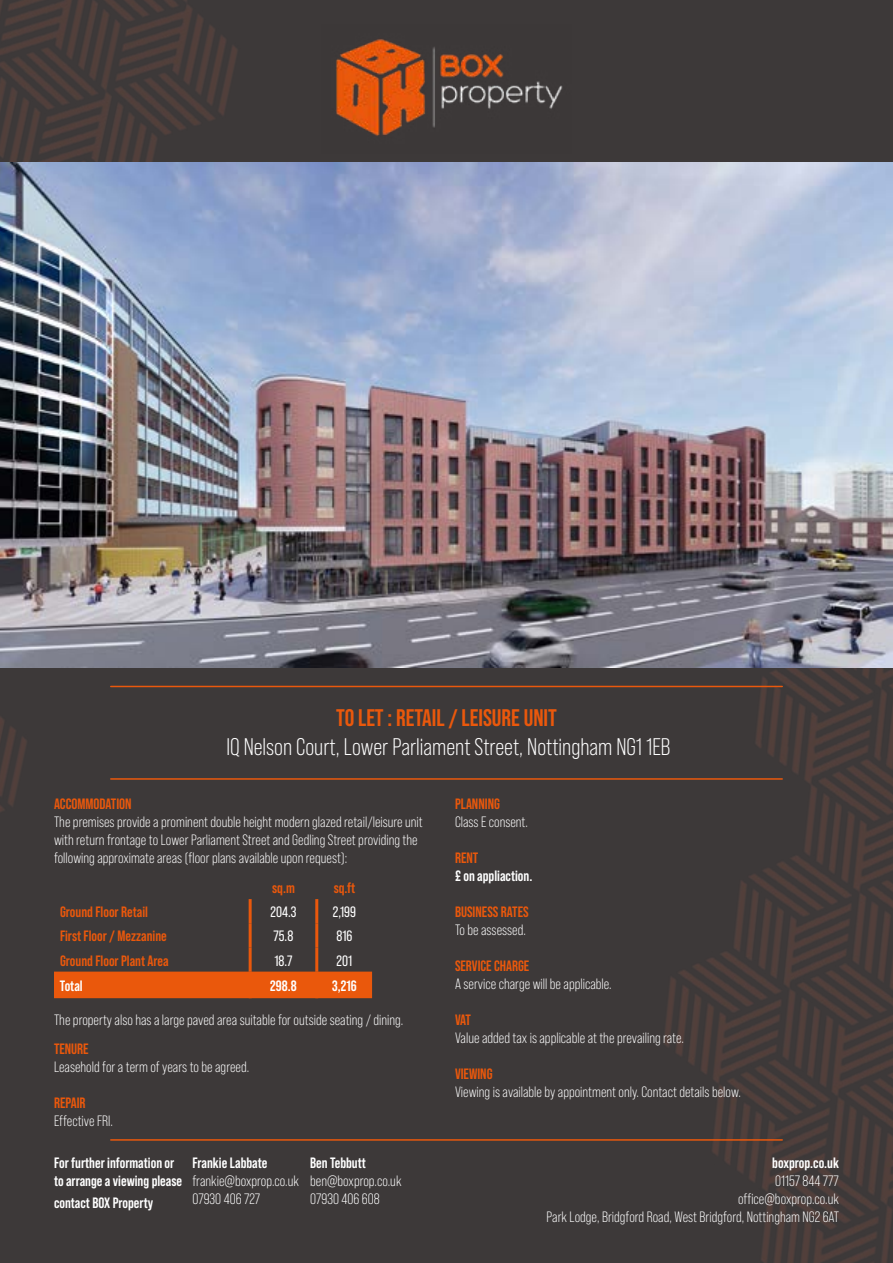
<style>
.page{position:relative;width:893px;height:1263px;background:#3d3939}
.page>*{position:absolute;margin:0;border:0;box-sizing:border-box;transform-origin:0 0}
.t1{font:24px "Bebas Neue Pro";color:#fff}
.t2{font:700 24px "Bebas Neue Pro";color:#ea580c}
.t3{font:15px/18px "Bebas Neue Pro";color:#fff}
.t4{font:700 15px "Bebas Neue Pro";color:#ea580c}
.t5{font:700 15px/18px "Bebas Neue Pro";color:#fff}
.t6{font:15px "Bebas Neue Pro";color:#fff}
</style>
<div class="page">
<img style="left:0;top:0;width:296px;height:999px">
<img style="left:621px;top:162px;width:272px;height:1101px">
<hr style="left:111px;top:1139px;width:671px;height:2px;background:#ea580c">
<hr style="left:111px;top:778px;width:671px;height:2px;background:#ea580c">
<hr style="left:111px;top:686px;width:671px;height:1px;background:#ea580c">
<img style="left:336px;top:39px;width:227px;height:97px">
<img style="left:0;top:163px;width:893px;height:504px">
<div style="left:54px;top:971px;width:318px;height:27px;background:#ea580c"></div>
<hr style="left:249px;top:899px;width:3px;height:24px;background:#ea580c">
<hr style="left:315px;top:899px;width:3px;height:24px;background:#ea580c">
<hr style="left:249px;top:923px;width:3px;height:24px;background:#ea580c">
<hr style="left:315px;top:923px;width:3px;height:24px;background:#ea580c">
<hr style="left:249px;top:947px;width:3px;height:24px;background:#ea580c">
<hr style="left:315px;top:947px;width:3px;height:24px;background:#ea580c">
<hr style="left:249px;top:971px;width:3px;height:27px;background:#ea580c">
<hr style="left:315px;top:971px;width:3px;height:27px;background:#ea580c">
<h1 class="t2" style="left:336px;top:704px;width:222px">TO LET : RETAIL / LEISURE UNIT</h1>
<h1 class="t1" style="left:226px;top:733px;width:446px">IQ Nelson Court, Lower Parliament Street, Nottingham NG1 1EB</h1>
<p class="t4" style="left:54px;top:795px;width:79px">ACCOMMODATION</p>
<p class="t3" style="left:54px;top:813px;width:370px">The premises provide a prominent double height modern glazed retail/leisure unit with return frontage to Lower Parliament Street and Gedling Street providing the following approximate areas (floor plans available upon request):</p>
<p class="t4" style="left:272px;top:879px;width:24px">sq.m</p>
<p class="t4" style="left:334px;top:879px;width:23px">sq.ft</p>
<p class="t4" style="left:60px;top:903px;width:90px">Ground Floor Retail</p>
<p class="t6" style="left:271px;top:904px;width:27px">204.3</p>
<p class="t6" style="left:333px;top:904px;width:25px">2,199</p>
<p class="t4" style="left:60px;top:928px;width:108px">First Floor / Mezzanine</p>
<p class="t6" style="left:274px;top:928px;width:21px">75.8</p>
<p class="t6" style="left:336px;top:928px;width:17px">816</p>
<p class="t4" style="left:60px;top:952px;width:110px">Ground Floor Plant Area</p>
<p class="t6" style="left:274px;top:952px;width:20px">18.7</p>
<p class="t6" style="left:337px;top:952px;width:17px">201</p>
<p class="t5" style="left:60px;top:976px;width:24px">Total</p>
<p class="t5" style="left:270px;top:976px;width:28px">298.8</p>
<p class="t5" style="left:332px;top:976px;width:26px">3,216</p>
<p class="t3" style="left:54px;top:1011px;width:351px">The property also has a large paved area suitable for outside seating / dining.</p>
<p class="t4" style="left:54px;top:1040px;width:36px">TENURE</p>
<p class="t3" style="left:54px;top:1058px;width:197px">Leasehold for a term of years to be agreed.</p>
<p class="t4" style="left:54px;top:1094px;width:33px">REPAIR</p>
<p class="t3" style="left:54px;top:1112px;width:61px">Effective FRI.</p>
<p class="t5" style="left:54px;top:1153px;width:130px">For further information or to arrange a viewing please</p>
<p class="t5" style="left:54px;top:1193px;width:101px">contact BOX Property</p>
<p class="t5" style="left:192px;top:1153px;width:77px">Frankie Labbate</p>
<p class="t3" style="left:192px;top:1172px;width:108px">frankie@boxprop.co.uk<br>07930 406 727</p>
<p class="t5" style="left:310px;top:1153px;width:57px">Ben Tebbutt</p>
<p class="t3" style="left:310px;top:1172px;width:93px">ben@boxprop.co.uk<br>07930 406 608</p>
<p class="t4" style="left:455px;top:795px;width:46px">PLANNING</p>
<p class="t3" style="left:455px;top:813px;width:74px">Class E consent.</p>
<p class="t4" style="left:455px;top:849px;width:25px">RENT</p>
<p class="t5" style="left:455px;top:867px;width:79px">£ on appliaction.</p>
<p class="t4" style="left:455px;top:903px;width:75px">BUSINESS RATES</p>
<p class="t3" style="left:455px;top:921px;width:72px">To be assessed.</p>
<p class="t4" style="left:455px;top:957px;width:76px">SERVICE CHARGE</p>
<p class="t3" style="left:455px;top:975px;width:158px">A service charge will be applicable.</p>
<p class="t4" style="left:455px;top:1011px;width:18px">VAT</p>
<p class="t3" style="left:455px;top:1029px;width:231px">Value added tax is applicable at the prevailing rate.</p>
<p class="t4" style="left:455px;top:1065px;width:39px">VIEWING</p>
<p class="t3" style="left:455px;top:1083px;width:287px">Viewing is available by appointment only. Contact details below.</p>
<p class="t5" style="left:772px;top:1153px;width:68px">boxprop.co.uk</p>
<p class="t3" style="left:547px;top:1172px;width:294px;text-align:right">01157 844 777<br>office@boxprop.co.uk<br>Park Lodge, Bridgford Road, West Bridgford, Nottingham NG2 6AT</p>
</div>
